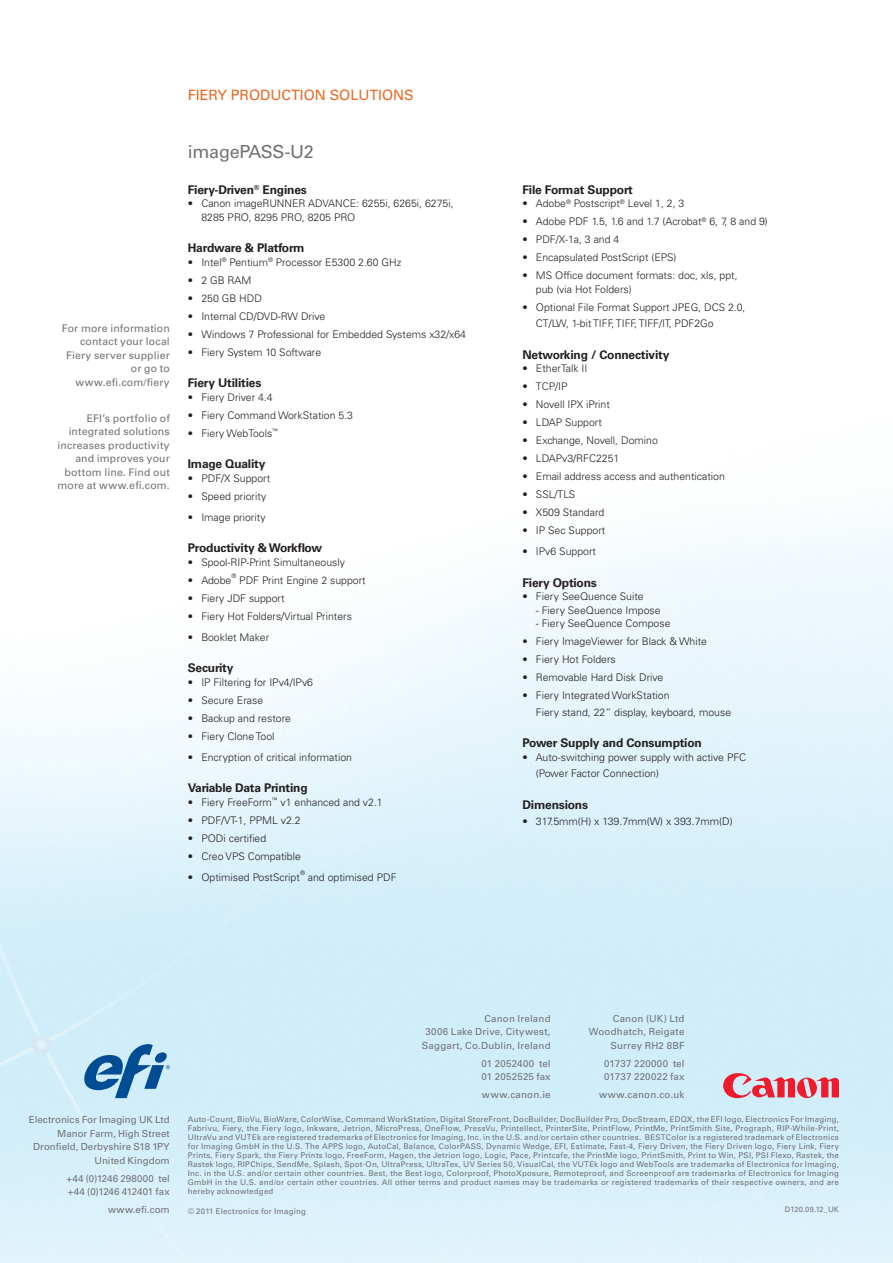
<style>
.page{position:relative;width:893px;height:1263px;background:#fff}
.page>*{position:absolute;margin:0;border:0;box-sizing:border-box;transform-origin:0 0}
.Body_Headline{font:18px "Univers LT Std";letter-spacing:-.015em;color:#717275}
.t1{font:14.25px "Univers LT Std";color:#ec6820}
.Body_SubHead{font:700 12px "Univers LT Std";letter-spacing:-.015em;color:#231f20}
.t2{font:300 10.5px/16.5px "Univers LT Std";color:#231f20}
.t3{font:10.5px/13.5px "Univers LT Std";letter-spacing:.01em;color:#717275;text-align:right}
.Corp_Address{font:9.75px/13.5px "Univers LT Std";letter-spacing:.015em;color:#717275;text-align:right}
.t4{font:7.8px/9px "Univers LT Std";letter-spacing:.03em;color:#717275;text-align:justify}
.t5{font:7.5px "Univers LT Std";letter-spacing:.01em;color:#717275}
.t6{font:300 6.15px "Univers LT Std";color:#231f20}
</style>
<div class="page">
<svg style="left:82px;top:1044px;width:88px;height:54px;background:#7cabd0"></svg>
<svg style="left:723px;top:1073px;width:116px;height:25px;background:#de8897"></svg>
<p class="t3" style="left:62px;top:321px;width:109px">For more information contact your local<br>Fiery server supplier or go to www.efi.com/fiery</p>
<p class="t3" style="left:57px;top:411px;width:114px">EFI’s portfolio of integrated solutions increases productivity and improves your bottom line. Find out more at www.efi.com.</p>
<h2 class="t1" style="left:188px;top:87px;width:227px">FIERY PRODUCTION SOLUTIONS</h2>
<p class="Body_Headline" style="left:188px;top:141px;width:127px">imagePASS-U2</p>
<p class="Body_SubHead" style="left:188px;top:182px;width:121px">Fiery-Driven<sup>®</sup> Engines</p>
<p class="t2" style="left:201px;top:197px;width:254px;line-height:13.5px;text-indent:-14px">• Canon imageRUNNER ADVANCE: 6255i, 6265i, 6275i,<br>8285 PRO, 8295 PRO, 8205 PRO</p>
<p class="Body_SubHead" style="left:188px;top:241px;width:118px">Hardware &amp; Platform</p>
<p class="t2" style="left:188px;top:254px;width:215px">• Intel<sup>®</sup> Pentium<sup>®</sup> Processor E5300 2.60 GHz</p>
<p class="t2" style="left:188px;top:272px;width:65px">• 2 GB RAM</p>
<p class="t2" style="left:188px;top:290px;width:76px">• 250 GB HDD</p>
<p class="t2" style="left:188px;top:308px;width:139px">• Internal CD/DVD-RW Drive</p>
<p class="t2" style="left:188px;top:326px;width:280px">• Windows 7 Professional for Embedded Systems x32/x64</p>
<p class="t2" style="left:188px;top:344px;width:135px">• Fiery System 10 Software</p>
<p class="Body_SubHead" style="left:188px;top:376px;width:75px">Fiery Utilities</p>
<p class="t2" style="left:188px;top:389px;width:86px">• Fiery Driver 4.4</p>
<p class="t2" style="left:188px;top:407px;width:167px">• Fiery Command WorkStation 5.3</p>
<p class="t2" style="left:188px;top:425px;width:92px">• Fiery WebTools<sup>™</sup></p>
<p class="Body_SubHead" style="left:188px;top:457px;width:79px">Image Quality</p>
<p class="t2" style="left:188px;top:470px;width:84px">• PDF/X Support</p>
<p class="t2" style="left:188px;top:488px;width:80px">• Speed priority</p>
<p class="t2" style="left:188px;top:509px;width:79px">• Image priority</p>
<p class="Body_SubHead" style="left:188px;top:541px;width:136px">Productivity &amp; Workflow</p>
<p class="t2" style="left:188px;top:554px;width:159px">• Spool-RIP-Print Simultaneously</p>
<p class="t2" style="left:188px;top:572px;width:45px">• Adobe</p>
<p class="t6" style="left:231px;top:572px;width:6px">®</p>
<p class="t2" style="left:239px;top:572px;width:128px">PDF Print Engine 2 support</p>
<p class="t2" style="left:188px;top:590px;width:98px">• Fiery JDF support</p>
<p class="t2" style="left:188px;top:608px;width:166px">• Fiery Hot Folders/Virtual Printers</p>
<p class="t2" style="left:188px;top:629px;width:83px">• Booklet Maker</p>
<p class="Body_SubHead" style="left:188px;top:661px;width:47px">Security</p>
<p class="t2" style="left:188px;top:674px;width:127px">• IP Filtering for IPv4/IPv6</p>
<p class="t2" style="left:188px;top:692px;width:77px">• Secure Erase</p>
<p class="t2" style="left:188px;top:710px;width:105px">• Backup and restore</p>
<p class="t2" style="left:188px;top:728px;width:88px">• Fiery Clone Tool</p>
<p class="t2" style="left:188px;top:749px;width:166px">• Encryption of critical information</p>
<p class="Body_SubHead" style="left:188px;top:781px;width:121px">Variable Data Printing</p>
<p class="t2" style="left:188px;top:794px;width:196px">• Fiery FreeForm<sup>™</sup> v1 enhanced and v2.1</p>
<p class="t2" style="left:188px;top:812px;width:114px">• PDF/VT-1, PPML v2.2</p>
<p class="t2" style="left:188px;top:830px;width:80px">• PODi certified</p>
<p class="t2" style="left:188px;top:848px;width:115px">• Creo VPS Compatible</p>
<p class="t2" style="left:188px;top:869px;width:114px">• Optimised PostScript</p>
<p class="t6" style="left:300px;top:869px;width:6px">®</p>
<p class="t2" style="left:308px;top:869px;width:90px">and optimised PDF</p>
<p class="Body_SubHead" style="left:522px;top:183px;width:112px">File Format Support</p>
<p class="t2" style="left:522px;top:195px;width:163px">• Adobe<sup>®</sup> Postscript<sup>®</sup> Level 1, 2, 3</p>
<p class="t2" style="left:522px;top:213px;width:247px">• Adobe PDF 1.5, 1.6 and 1.7 (Acrobat<sup>®</sup> 6, 7, 8 and 9)</p>
<p class="t2" style="left:522px;top:231px;width:98px">• PDF/X-1a, 3 and 4</p>
<p class="t2" style="left:522px;top:249px;width:156px">• Encapsulated PostScript (EPS)</p>
<p class="t2" style="left:536px;top:269px;width:203px;line-height:13.5px;text-indent:-14px">• MS Office document formats: doc, xls, ppt, pub (via Hot Folders)</p>
<p class="t2" style="left:536px;top:299px;width:211px;text-indent:-14px">• Optional File Format Support JPEG, DCS 2.0,<br>CT/LW, 1-bit TIFF, TIFF, TIFF/IT, PDF2Go</p>
<p class="Body_SubHead" style="left:522px;top:348px;width:148px">Networking / Connectivity</p>
<p class="t2" style="left:522px;top:360px;width:67px">• EtherTalk II</p>
<p class="t2" style="left:522px;top:378px;width:47px">• TCP/IP</p>
<p class="t2" style="left:522px;top:396px;width:89px">• Novell IPX iPrint</p>
<p class="t2" style="left:522px;top:414px;width:81px">• LDAP Support</p>
<p class="t2" style="left:522px;top:432px;width:137px">• Exchange, Novell, Domino</p>
<p class="t2" style="left:522px;top:450px;width:98px">• LDAPv3/RFC2251</p>
<p class="t2" style="left:522px;top:468px;width:204px">• Email address access and authentication</p>
<p class="t2" style="left:522px;top:486px;width:54px">• SSL/TLS</p>
<p class="t2" style="left:522px;top:504px;width:83px">• X509 Standard</p>
<p class="t2" style="left:522px;top:522px;width:84px">• IP Sec Support</p>
<p class="t2" style="left:522px;top:543px;width:75px">• IPv6 Support</p>
<p class="Body_SubHead" style="left:522px;top:576px;width:76px">Fiery Options</p>
<p class="t2" style="left:522px;top:588px;width:123px">• Fiery SeeQuence Suite</p>
<p class="t2" style="left:536px;top:602px;width:126px">- Fiery SeeQuence Impose</p>
<p class="t2" style="left:536px;top:615px;width:136px">- Fiery SeeQuence Compose</p>
<p class="t2" style="left:522px;top:633px;width:186px">• Fiery ImageViewer for Black &amp; White</p>
<p class="t2" style="left:522px;top:651px;width:95px">• Fiery Hot Folders</p>
<p class="t2" style="left:522px;top:669px;width:143px">• Removable Hard Disk Drive</p>
<p class="t2" style="left:536px;top:687px;width:197px;text-indent:-14px">• Fiery Integrated WorkStation<br>Fiery stand, 22” display, keyboard, mouse</p>
<p class="Body_SubHead" style="left:522px;top:736px;width:181px">Power Supply and Consumption</p>
<p class="t2" style="left:536px;top:749px;width:212px;text-indent:-14px">• Auto-switching power supply with active PFC (Power Factor Connection)</p>
<p class="Body_SubHead" style="left:522px;top:798px;width:67px">Dimensions</p>
<p class="t2" style="left:522px;top:813px;width:212px">• 317.5mm(H) x 139.7mm(W) x 393.7mm(D)</p>
<p class="Corp_Address" style="left:29px;top:1113px;width:142px">Electronics For Imaging UK Ltd<br>Manor Farm, High Street<br>Dronfield, Derbyshire S18 1PY<br>United Kingdom</p>
<p class="Corp_Address" style="left:66px;top:1171px;width:105px;text-align:left">+44 (0)1246 298000 tel +44 (0)1246 412401 fax</p>
<p class="Corp_Address" style="left:108px;top:1203px;width:63px">www.efi.com</p>
<p class="Corp_Address" style="left:422px;top:1011px;width:130px">Canon Ireland<br>3006 Lake Drive, Citywest,<br>Saggart, Co.Dublin, Ireland</p>
<p class="Corp_Address" style="left:481px;top:1056px;width:71px;text-align:left">01 2052400 tel<br>01 2052525 fax</p>
<p class="Corp_Address" style="left:482px;top:1088px;width:70px">www.canon.ie</p>
<p class="Corp_Address" style="left:589px;top:1011px;width:97px">Canon (UK) Ltd<br>Woodhatch, Reigate<br>Surrey RH2 8BF</p>
<p class="Corp_Address" style="left:604px;top:1056px;width:82px;text-align:left">01737 220000 tel<br>01737 220022 fax</p>
<p class="Corp_Address" style="left:599px;top:1088px;width:87px">www.canon.co.uk</p>
<p class="t4" style="left:188px;top:1114px;width:653px">Auto-Count, BioVu, BioWare, ColorWise, Command WorkStation, Digital StoreFront, DocBuilder, DocBuilder Pro, DocStream, EDOX, the EFI logo, Electronics For Imaging, Fabrivu, Fiery, the Fiery logo, Inkware, Jetrion, MicroPress, OneFlow, PressVu, Printellect, PrinterSite, PrintFlow, PrintMe, PrintSmith Site, Prograph, RIP-While-Print, UltraVu and VUTEk are registered trademarks of Electronics for Imaging, Inc. in the U.S. and/or certain other countries. BESTColor is a registered trademark of Electronics for Imaging GmbH in the U.S. The APPS logo, AutoCal, Balance, ColorPASS, Dynamic Wedge, EFI, Estimate, Fast-4, Fiery Driven, the Fiery Driven logo, Fiery Link, Fiery Prints, Fiery Spark, the Fiery Prints logo, FreeForm, Hagen, the Jetrion logo, Logic, Pace, Printcafe, the PrintMe logo, PrintSmith, Print to Win, PSI, PSI Flexo, Rastek, the Rastek logo, RIPChips, SendMe, Splash, Spot-On, UltraPress, UltraTex, UV Series 50, VisualCal, the VUTEk logo and WebTools are trademarks of Electronics for Imaging, Inc. in the U.S. and/or certain other countries. Best, the Best logo, Colorproof, PhotoXposure, Remoteproof, and Screenproof are trademarks of Electronics for Imaging GmbH in the U.S. and/or certain other countries. All other terms and product names may be trademarks or registered trademarks of their respective owners, and are hereby acknowledged</p>
<p class="t4" style="left:188px;top:1207px;width:120px">© 2011 Electronics for Imaging</p>
<p class="t5" style="left:785px;top:1204px;width:56px">D120.09.12_UK</p>
</div>
